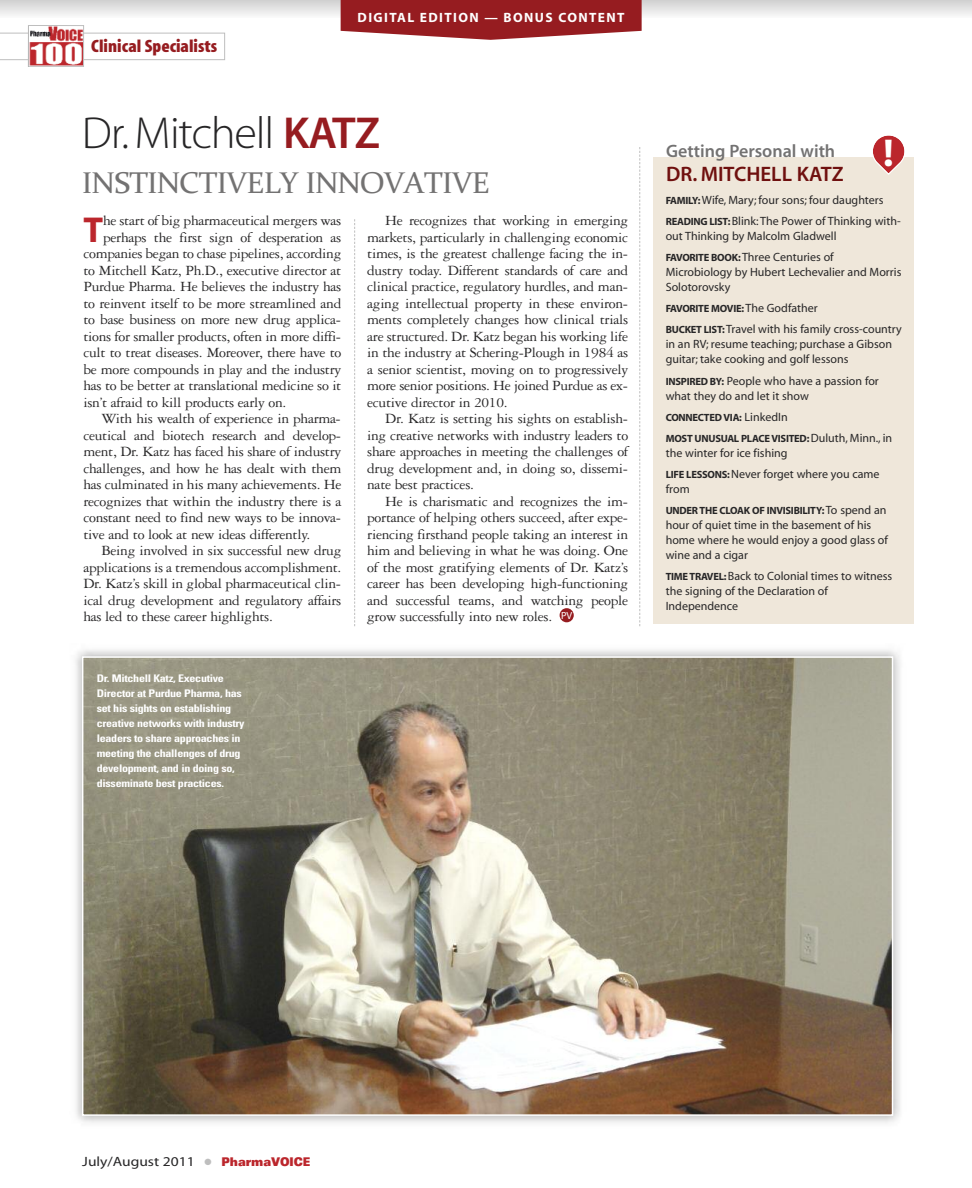
<style>
.page{position:relative;width:972px;height:1188px;background:#fff}
.page>*{position:absolute;margin:0;border:0;box-sizing:border-box;transform-origin:0 0}
.t1{font:45px "Myriad MM 215 wt 600 wd";letter-spacing:-.025em;color:#272627}
.t2{font:39px "Myriad MM 700 wt 600 wd";color:#fff}
.t3{font:36.15px "Myriad MM 700 wt 600 wd";color:#bb262c}
.t4{font:30px "Constantia";letter-spacing:-.025em;color:#737272}
.t5{font:21px "Myriad MM 565 wt 600 wd";color:#6f100f}
.t6{font:18px "Myriad MM 830 wt 300 wd";color:#961c20;scale:1.05 1}
.t7{font:18px "Myriad MM 565 wt 600 wd";color:#737272}
.t8{font:15px/16.5px "Garamond Three";letter-spacing:-.02em;color:#272627;text-align:justify}
.t9{font:13.5px "Myriad MM 400 wt 600 wd";color:#272627;scale:1.15 1}
.t10{font:13.5px "Myriad MM 700 wt 600 wd";letter-spacing:.1em;color:#fff}
.t11{font:12px/15px "Myriad MM 400 wt 600 wd";color:#272627}
.t12{font:700 condensed 10.5px/15px "Univers";letter-spacing:-.025em;color:#fff;scale:1.15 1}
.t13{font:10.5px/21px "Myriad MM 700 wt 600 wd";letter-spacing:-.025em;color:#272627}
.s1{font-family:"Myriad MM 565 wt 600 wd";color:#961c20}
.s2{font-family:"Myriad MM 700 wt 600 wd";font-size:10.5px}
.s3{font-family:"Myriad MM 400 wt 600 wd";font-size:12px}
.s4{color:#bebebe}
.s5{font-family:"Univers";font-weight:900;font-stretch:expanded;font-size:12px;color:#bb262c}
</style>
<div class="page">
<img style="left:85px;top:659px;width:805px;height:454px">
<div style="left:82px;top:656px;width:811px;height:460px;border:2px solid #fff"></div>
<svg style="left:0;top:33px;width:225px;height:27px"></svg>
<img style="left:30px;top:27px;width:52px;height:38px">
<div style="left:28px;top:25px;width:56px;height:42px;border:1px solid #bebebe"></div>
<div style="left:653px;top:157px;width:261px;height:467px;background:#efe7da"></div>
<svg style="left:873px;top:135px;width:32px;height:40px"></svg>
<svg style="left:559px;top:608px;width:14px;height:14px"></svg>
<div style="left:560px;top:608px;width:14px;height:14px;background:#961c20;border-radius:7px"></div>
<svg style="left:354px;top:219px;width:1px;height:407px"></svg>
<svg style="left:639px;top:147px;width:1px;height:479px"></svg>
<svg style="left:0;top:0;width:972px;height:17px"></svg>
<svg style="left:341px;top:0;width:301px;height:40px;background:#a2363a"></svg>
<p class="t6" style="left:91px;top:40px;width:121px">Clinical Specialists</p>
<p class="t10" style="left:358px;top:12px;width:268px">DIGITAL EDITION — BONUS CONTENT</p>
<h1 class="t1" style="left:82px;top:116px;width:300px">Dr.Mitchell <span class="s1">KATZ</span></h1>
<h3 class="t4" style="left:82px;top:164px;width:409px">INSTINCTIVELY INNOVATIVE</h3>
<h3 class="t3" style="left:83px;top:216px;width:21px">T</h3>
<p class="t8" style="left:103px;top:214px;width:240px">he start of big pharmaceutical mergers was</p>
<p class="t8" style="left:103px;top:230px;width:240px">perhaps the first sign of desperation as</p>
<p class="t8" style="left:83px;top:247px;width:260px">companies began to chase pipelines, according</p>
<p class="t8" style="left:83px;top:263px;width:260px">to Mitchell Katz, Ph.D., executive director at</p>
<p class="t8" style="left:83px;top:280px;width:260px">Purdue Pharma. He believes the industry has</p>
<p class="t8" style="left:83px;top:296px;width:260px">to reinvent itself to be more streamlined and</p>
<p class="t8" style="left:83px;top:313px;width:259px">to base business on more new drug applica-</p>
<p class="t8" style="left:83px;top:329px;width:259px">tions for smaller products, often in more diffi-</p>
<p class="t8" style="left:83px;top:346px;width:259px">cult to treat diseases. Moreover, there have to</p>
<p class="t8" style="left:83px;top:362px;width:259px">be more compounds in play and the industry</p>
<p class="t8" style="left:83px;top:379px;width:260px">has to be better at translational medicine so it</p>
<p class="t8" style="left:83px;top:395px;width:205px">isn’t afraid to kill products early on.</p>
<p class="t8" style="left:101px;top:412px;width:241px">With his wealth of experience in pharma-</p>
<p class="t8" style="left:83px;top:428px;width:259px">ceutical and biotech research and develop-</p>
<p class="t8" style="left:83px;top:445px;width:260px">ment, Dr. Katz has faced his share of industry</p>
<p class="t8" style="left:83px;top:461px;width:260px">challenges, and how he has dealt with them</p>
<p class="t8" style="left:83px;top:478px;width:260px">has culminated in his many achievements. He</p>
<p class="t8" style="left:83px;top:494px;width:259px">recognizes that within the industry there is a</p>
<p class="t8" style="left:83px;top:511px;width:259px">constant need to find new ways to be innova-</p>
<p class="t8" style="left:83px;top:527px;width:229px">tive and to look at new ideas differently.</p>
<p class="t8" style="left:101px;top:544px;width:241px">Being involved in six successful new drug</p>
<p class="t8" style="left:83px;top:560px;width:260px">applications is a tremendous accomplishment.</p>
<p class="t8" style="left:83px;top:577px;width:259px">Dr. Katz’s skill in global pharmaceutical clin-</p>
<p class="t8" style="left:83px;top:593px;width:260px">ical drug development and regulatory affairs</p>
<p class="t8" style="left:83px;top:610px;width:191px">has led to these career highlights.</p>
<p class="t12" style="left:97px;top:671px;width:130px">Dr. Mitchell Katz, Executive<br>Director at Purdue Pharma, has set his sights on establishing creative networks with industry leaders to share approaches in meeting the challenges of drug development, and in doing so, disseminate best practices.</p>
<p class="t8" style="left:367px;top:214px;width:263px;text-indent:18px">He recognizes that working in emerging markets, particularly in challenging economic times, is the greatest challenge facing the in&shy;dustry today. Different standards of care and clinical practice, regulatory hurdles, and man&shy;aging intellectual property in these environ&shy;ments completely changes how clinical trials are structured. Dr. Katz began his working life in the industry at Schering-Plough in 1984 as a senior scientist, moving on to progressively more senior positions. He joined Purdue as ex&shy;ecutive director in 2010.</p>
<p class="t8" style="left:367px;top:412px;width:263px;text-indent:18px">Dr. Katz is setting his sights on establish&shy;ing creative networks with industry leaders to share approaches in meeting the challenges of drug development and, in doing so, dissemi&shy;nate best practices.</p>
<p class="t8" style="left:367px;top:494px;width:263px;text-indent:18px">He is charismatic and recognizes the im&shy;portance of helping others succeed, after expe&shy;riencing firsthand people taking an interest in him and believing in what he was doing. One of the most gratifying elements of Dr. Katz’s career has been developing high-functioning and successful teams, and watching people grow successfully into new roles. <sup>PV</sup></p>
<p class="t7" style="left:666px;top:144px;width:171px">Getting Personal with</p>
<h3 class="t5" style="left:666px;top:166px;width:179px">DR. MITCHELL KATZ</h3>
<h2 class="t2" style="left:883px;top:139px;width:12px">!</h2>
<p class="t11" style="left:666px;top:191px;width:236px;line-height:21px"><span class="s2">FAMILY:</span>Wife, Mary; four sons; four daughters<br><span class="s2">READING LIST:</span>Blink: The Power of Thinking with-</p>
<p class="t11" style="left:666px;top:227px;width:172px;line-height:21px">out Thinking by Malcolm Gladwell<br><span class="s2">FAVORITE BOOK:</span>Three Centuries of</p>
<p class="t11" style="left:666px;top:266px;width:237px">Microbiology by Hubert Lechevalier and Morris<br>Solotorovsky</p>
<p class="t13" style="left:666px;top:299px;width:154px">FAVORITE MOVIE:<span class="s3">The Godfather</span></p>
<p class="t11" style="left:666px;top:323px;width:238px"><span class="s2">BUCKET LIST:</span>Travel with his family cross-country in an RV; resume teaching; purchase a Gibson guitar; take cooking and golf lessons</p>
<p class="t11" style="left:666px;top:374px;width:215px"><span class="s2">INSPIRED BY:</span> People who have a passion for what they do and let it show</p>
<p class="t13" style="left:666px;top:407px;width:228px">CONNECTED VIA: <span class="s3">LinkedIn<br></span>MOST UNUSUAL PLACE VISITED:<span class="s3">Duluth, Minn., in</span></p>
<p class="t11" style="left:666px;top:443px;width:215px;line-height:21px">the winter for ice fishing<br><span class="s2">LIFE LESSONS:</span>Never forget where you came</p>
<p class="t11" style="left:666px;top:482px;width:25px">from</p>
<p class="t13" style="left:666px;top:501px;width:222px">UNDER THE CLOAK OF INVISIBILITY:<span class="s3">To spend an</span></p>
<p class="t11" style="left:666px;top:518px;width:224px">hour of quiet time in the basement of his home where he would enjoy a good glass of wine and a cigar</p>
<p class="t11" style="left:666px;top:569px;width:228px"><span class="s2">TIMETRAVEL:</span>Back to Colonial times to witness the signing of the Declaration of<br>Independence</p>
<p class="t9" style="left:82px;top:1157px;width:200px">July/August 2011 <span class="s4">●</span> <span class="s5">PharmaVOICE</span></p>
</div>
